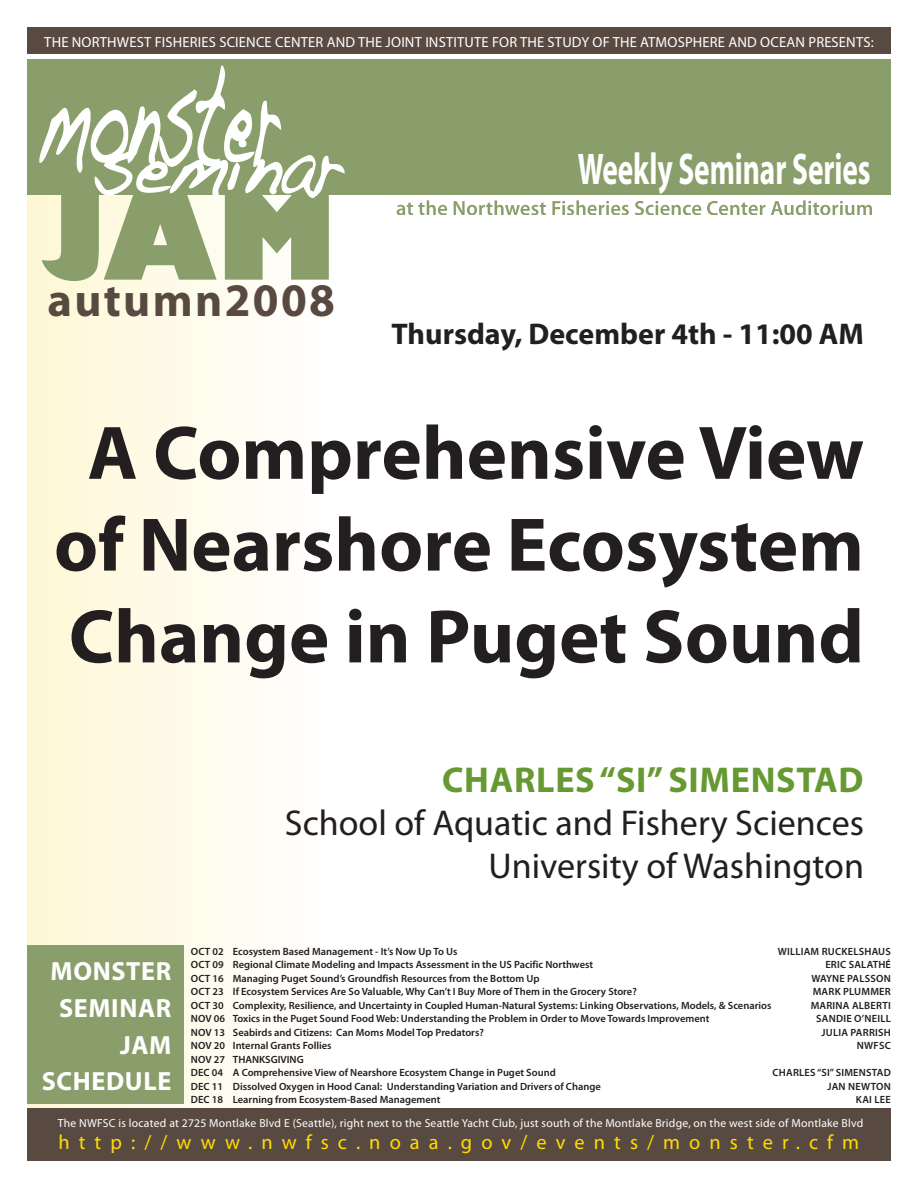
<style>
.page{position:relative;width:918px;height:1188px;background:#fff}
.page>*{position:absolute;margin:0;border:0;box-sizing:border-box;transform-origin:0 0}
.t1{font:700 76.5px/91.8px "Myriad Pro";color:#231f20;text-align:center}
.t2{font:700 46.95px "Myriad Pro";letter-spacing:.05em;color:#594a41}
.t3{font:700 44.55px "Myriad Pro";letter-spacing:-.005em;color:#fff;scale:.66 1}
.Affiliations{font:36px "Myriad Pro";color:#231f20}
.Names{font:700 36px "Myriad Pro";color:#669932}
.t4{font:700 30px "Myriad Pro";color:#231f20}
.t5{font:700 26.4px/36.6px "Myriad Pro";letter-spacing:.025em;color:#fff;text-align:right}
.t6{font:20.55px "Myriad Pro";letter-spacing:.445em;color:#ffdc01}
.t7{font:14.7px "Myriad Pro";letter-spacing:.01em;color:#fff}
.t8{font:11.7px "Myriad Pro";letter-spacing:.02em;color:#fff}
.Names-2{font:600 10.5px "Myriad Pro";color:#231f20}
.Dates{font:600 10.5px "Myriad Pro";color:#231f20}
.Names-3{font:600 10.5px "Myriad Pro";letter-spacing:.02em;color:#231f20}
</style>
<div class="page">
<div style="left:27px;top:59px;width:302px;height:1055px;background:linear-gradient(to right,#fdf7d5,#fefefe)"></div>
<div style="left:27px;top:946px;width:157px;height:158px;background:#8a9e6b"></div>
<div style="left:27px;top:27px;width:864px;height:26px;background:#594a41"></div>
<div style="left:27px;top:59px;width:864px;height:136px;background:#8a9e6b"></div>
<svg style="left:39px;top:65px;width:306px;height:216px"></svg>
<div style="left:27px;top:1108px;width:864px;height:53px;background:#594a41"></div>
<svg style="left:427px;top:200px;width:416px;height:15px"></svg>
<p class="t7" style="left:44px;top:33px;width:831px">THE NORTHWEST FISHERIES SCIENCE CENTER AND THE JOINT INSTITUTE FOR THE STUDY OF THE ATMOSPHERE AND OCEAN PRESENTS:</p>
<p class="t2" style="left:48px;top:270px;width:289px">autumn2008</p>
<p class="t3" style="left:578px;top:140px;width:445px">Weekly Seminar Series</p>
<p class="t4" style="left:392px;top:314px;width:474px">Thursday, December 4th - 11:00 AM</p>
<p class="t1" style="left:54px;top:405px;width:812px">A Comprehensive View of Nearshore Ecosystem<br>Change in Puget Sound</p>
<p class="Names" style="left:442px;top:756px;width:70px">Charle</p>
<p class="Names" style="left:575px;top:756px;width:115px">s “Si” Simen</p>
<p class="Names" style="left:776px;top:756px;width:89px">stad</p>
<p class="Affiliations" style="left:285px;top:801px;width:581px">School of Aquatic and Fishery Sciences</p>
<p class="Affiliations" style="left:489px;top:844px;width:377px">University of Washington</p>
<p class="t5" style="left:42px;top:952px;width:131px">MONSTER<br>SEMINAR<br>JAM<br>SCHEDULE</p>
<p class="Dates" style="left:191px;top:945px;width:34px">OCT 02</p>
<p class="Names-2" style="left:233px;top:945px;width:226px">Ecosystem Based Management - It’s Now Up To Us</p>
<p class="Names-3" style="left:778px;top:945px;width:115px">WILLIAM Ruckelshaus</p>
<p class="Dates" style="left:191px;top:958px;width:34px">OCT 09</p>
<p class="Names-2" style="left:233px;top:958px;width:362px">Regional Climate Modeling and Impacts Assessment in the US Pacific Northwest</p>
<p class="Names-2" style="left:825px;top:958px;width:31px">Eric Salat</p>
<p class="Names-2" style="left:878px;top:958px;width:14px">hÉ</p>
<p class="Dates" style="left:191px;top:972px;width:34px">OCT 16</p>
<p class="Names-2" style="left:233px;top:972px;width:308px">Managing Puget Sound’s Groundfish Resources from the Bottom Up</p>
<p class="Names-2" style="left:811px;top:972px;width:73px">Wayne Palsson</p>
<p class="Dates" style="left:191px;top:985px;width:34px">OCT 23</p>
<p class="Names-2" style="left:233px;top:985px;width:406px">If Ecosystem Services Are So Valuable, Why Can’t I Buy More of Them in the Grocery Store?</p>
<p class="Names-2" style="left:813px;top:985px;width:45px">Mark Plummer</p>
<p class="Dates" style="left:191px;top:999px;width:34px">OCT 30</p>
<p class="Names-2" style="left:233px;top:999px;width:540px">Complexity, Resilience, and Uncertainty in Coupled Human-Natural Systems: Linking Observations, Models, &amp; Scenarios</p>
<p class="Names-2" style="left:811px;top:999px;width:16px">Marina</p>
<p class="Names-2" style="left:852px;top:999px;width:13px">Alberti</p>
<p class="Dates" style="left:191px;top:1012px;width:36px">NOV 06</p>
<p class="Names-2" style="left:233px;top:1012px;width:478px">Toxics in the Puget Sound Food Web: Understanding the Problem in Order to Move Towards Improvement</p>
<p class="Names-2" style="left:816px;top:1012px;width:8px">San</p>
<p class="Names-2" style="left:836px;top:1012px;width:42px">die O’Neill</p>
<p class="Dates" style="left:191px;top:1026px;width:36px">NOV 13</p>
<p class="Names-2" style="left:233px;top:1026px;width:253px">Seabirds and Citizens: Can Moms Model Top Predators?</p>
<p class="Names-2" style="left:822px;top:1026px;width:11px">Julia</p>
<p class="Names-2" style="left:851px;top:1026px;width:12px">Parri</p>
<p class="Names-2" style="left:878px;top:1026px;width:14px">sh</p>
<p class="Dates" style="left:191px;top:1039px;width:36px">NOV 20</p>
<p class="Names-2" style="left:233px;top:1039px;width:100px">Internal Grants Follies</p>
<p class="Names-2" style="left:857px;top:1039px;width:36px">NWFSC</p>
<p class="Dates" style="left:191px;top:1053px;width:36px">NOV 27</p>
<p class="Names-2" style="left:233px;top:1053px;width:72px">THANKSGIVING</p>
<p class="Dates" style="left:191px;top:1066px;width:34px">DEC 04</p>
<p class="Names-2" style="left:233px;top:1066px;width:324px">A Comprehensive View of Nearshore Ecosystem Change in Puget Sound</p>
<p class="Names-2" style="left:773px;top:1066px;width:21px">Charle</p>
<p class="Names-2" style="left:810px;top:1066px;width:33px">s “Si” Simen</p>
<p class="Names-2" style="left:866px;top:1066px;width:26px">stad</p>
<p class="Dates" style="left:191px;top:1080px;width:34px">DEC 11</p>
<p class="Names-2" style="left:233px;top:1080px;width:370px">Dissolved Oxygen in Hood Canal: Understanding Variation and Drivers of Change</p>
<p class="Names-2" style="left:827px;top:1080px;width:36px">Jan Newton</p>
<p class="Dates" style="left:191px;top:1093px;width:34px">DEC 18</p>
<p class="Names-2" style="left:233px;top:1093px;width:209px">Learning from Ecosystem-Based Management</p>
<p class="Names-2" style="left:856px;top:1093px;width:6px">Kai</p>
<p class="Names-2" style="left:874px;top:1093px;width:12px">Lee</p>
<p class="t8" style="left:58px;top:1116px;width:807px">The NWFSC is located at 2725 Montlake Blvd E (Seattle), right next to the Seattle Yacht Club, just south of the Montlake Bridge, on the west side of Montlake Blvd</p>
<p class="t6" style="left:59px;top:1130px;width:802px">http://www.nwfsc.noaa.gov/events/monster.cfm</p>
</div>
